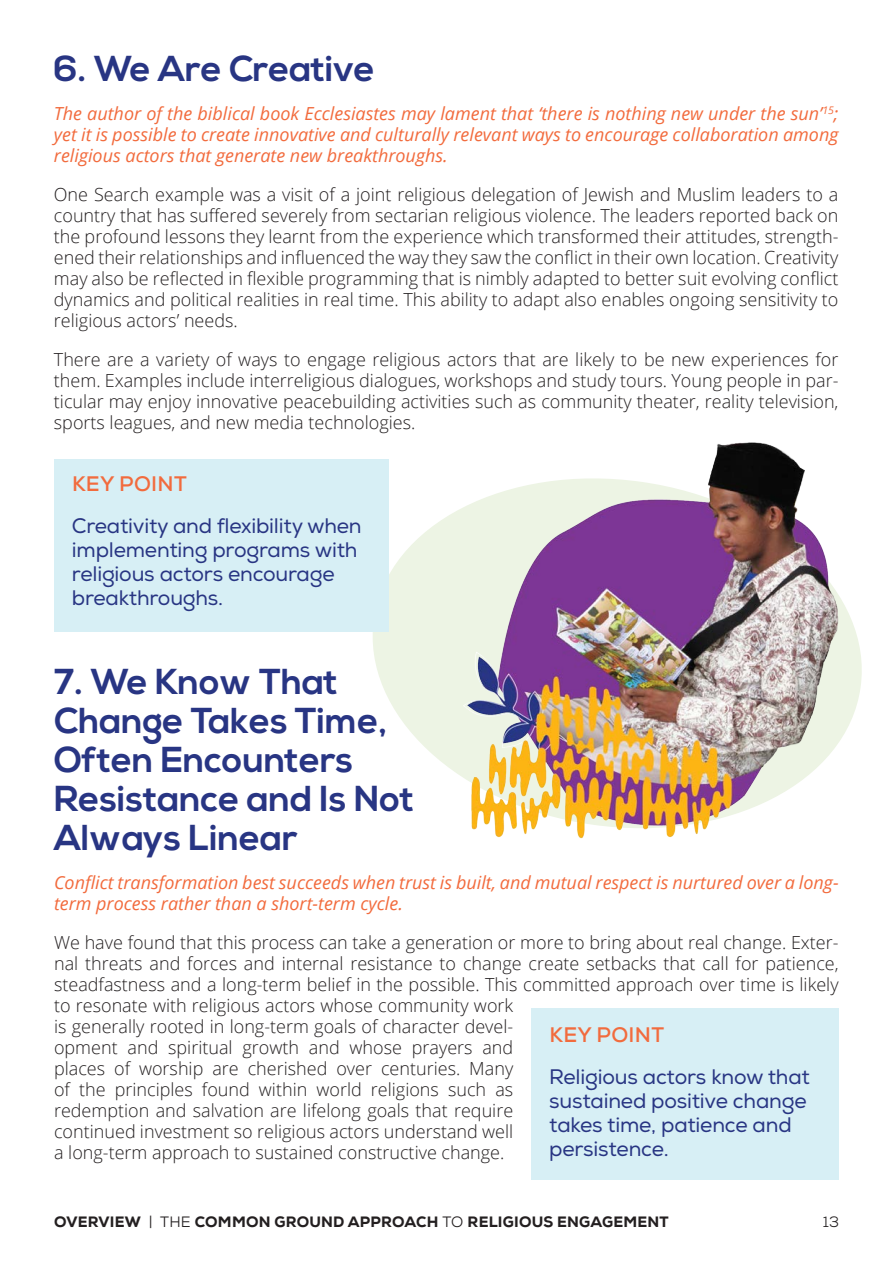
<style>
.page{position:relative;width:893px;height:1263px;background:#fff}
.page>*{position:absolute;margin:0;border:0;box-sizing:border-box;transform-origin:0 0}
.Heading_2{font:700 36px/39px "Nexa";color:#283583}
.Key_points{font:21px/24px "Nexa";letter-spacing:-.01em;color:#283583}
.Heading_3_orange{font:700 21px "Nexa";letter-spacing:.015em;color:#f26b3d}
.t1{font:300 18px/21px "Open Sans";color:#231f20;text-align:justify}
.Pull_quote_text{font:italic 18px/21px "Open Sans";color:#f26b3d;text-align:justify}
.t2{font:800 15px "Nexa";letter-spacing:.015em;color:#231f20}
.t3{font:15px "Nexa";color:#231f20}
.s1{font-weight:400}
</style>
<div class="page">
<svg style="left:361px;top:509px;width:501px;height:267px;fill:#edf4e4"></svg>
<div style="left:531px;top:1009px;width:308px;height:171px;background:#d7eff5"></div>
<img style="left:461px;top:442px;width:381px;height:397px">
<div style="left:54px;top:459px;width:335px;height:172px;background:#d7eff5"></div>
<p class="Heading_2" style="left:54px;top:50px;width:322px">6. We Are Creative</p>
<p class="Pull_quote_text" style="left:54px;top:102px;width:786px">The author of the biblical book Ecclesiastes may lament that ‘there is nothing new under the sun’<sup>15</sup>; yet it is possible to create innovative and culturally relevant ways to encourage collaboration among religious actors that generate new breakthroughs.</p>
<p class="t1" style="left:54px;top:184px;width:786px">One Search example was a visit of a joint religious delegation of Jewish and Muslim leaders to a country that has suffered severely from sectarian religious violence. The leaders reported back on the profound lessons they learnt from the experience which transformed their attitudes, strength&shy;ened their relationships and influenced the way they saw the conflict in their own location. Creativity may also be reflected in flexible programming that is nimbly adapted to better suit evolving conflict dynamics and political realities in real time. This ability to adapt also enables ongoing sensitivity to religious actors’ needs.</p>
<p class="t1" style="left:54px;top:349px;width:786px">There are a variety of ways to engage religious actors that are likely to be new experiences for them. Examples include interreligious dialogues, workshops and study tours. Young people in par&shy;ticular may enjoy innovative peacebuilding activities such as community theater, reality television, sports leagues, and new media technologies.</p>
<p class="Heading_3_orange" style="left:72px;top:471px;width:116px">KEY POINT</p>
<p class="Key_points" style="left:72px;top:515px;width:291px">Creativity and flexibility when implementing programs with religious actors encourage breakthroughs.</p>
<p class="Heading_2" style="left:54px;top:663px;width:361px">7. We Know That<br>Change Takes Time,<br>Often Encounters<br>Resistance and Is Not<br>Always Linear</p>
<p class="Pull_quote_text" style="left:54px;top:871px;width:786px">Conflict transformation best succeeds when trust is built, and mutual respect is nurtured over a long&shy;term process rather than a short-term cycle.</p>
<p class="t1" style="left:54px;top:931px;width:786px;text-align:left">We have found that this process can take a generation or more to bring about real change. Exter&shy;nal threats and forces and internal resistance to change create setbacks that call for patience, steadfastness and a long-term belief in the possible. This committed approach over time is likely to resonate with religious actors whose community work<br>is generally rooted in long-term goals of character devel-<br>opment and spiritual growth and whose prayers and<br>places of worship are cherished over centuries. Many<br>of the principles found within world religions such as<br>redemption and salvation are lifelong goals that require<br>continued investment so religious actors understand well<br>a long-term approach to sustained constructive change.</p>
<p class="Heading_3_orange" style="left:549px;top:1021px;width:116px">KEY POINT</p>
<p class="Key_points" style="left:549px;top:1065px;width:262px">Religious actors know that sustained positive change takes time, patience and persistence.</p>
<p class="t2" style="left:54px;top:1212px;width:616px">OVERVIEW <span class="s1">| THE</span> COMMON GROUND APPROACH <span class="s1">TO</span> RELIGIOUS ENGAGEMENT</p>
<p class="t3" style="left:823px;top:1212px;width:18px">13</p>
</div>
